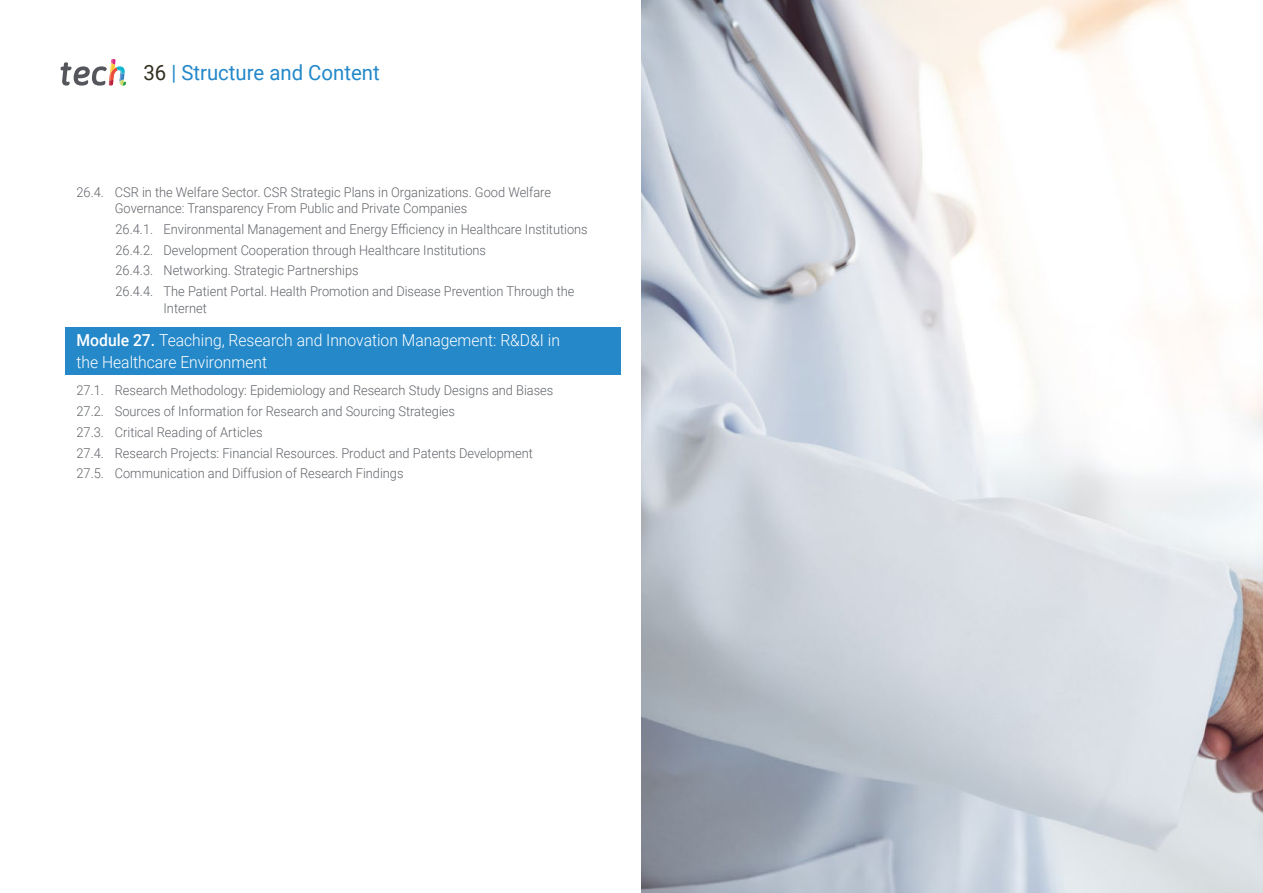
<style>
.page{position:relative;width:1263px;height:893px;background:#fff}
.page>*{position:absolute;margin:0;border:0;box-sizing:border-box;transform-origin:0 0}
.t1{font:21px "Roboto";color:#2488c9}
.t2{font:300 16.5px/22.5px "Roboto";color:#fff;scale:.95 1}
.t3{font:300 13.5px/20.7px "Roboto";color:#61646a;scale:.95 1}
.s1{color:#312e20}
.s2{font-weight:500}
</style>
<div class="page">
<svg style="left:61px;top:59px;width:65px;height:27px"></svg>
<div style="left:65px;top:327px;width:556px;height:48px;background:#2488c9"></div>
<img style="left:641px;top:0;width:622px;height:893px">
<h1 class="t1" style="left:144px;top:57px;width:238px"><span class="s1">36</span> | Structure and Content</h1>
<p class="t3" style="left:115px;top:183px;width:461px;line-height:16.5px;text-indent:-38px">26.4. CSR in the Welfare Sector. CSR Strategic Plans in Organizations. Good Welfare<br>Governance: Transparency From Public and Private Companies</p>
<p class="t3" style="left:116px;top:218px;width:498px">26.4.1. Environmental Management and Energy Efficiency in Healthcare Institutions 26.4.2. Development Cooperation through Healthcare Institutions<br>26.4.3. Networking. Strategic Partnerships<br>26.4.4. The Patient Portal. Health Promotion and Disease Prevention Through the</p>
<p class="t3" style="left:164px;top:297px;width:47px">Internet</p>
<p class="t2" style="left:77px;top:328px;width:510px"><span class="s2">Module 27.</span> Teaching, Research and Innovation Management: R&amp;D&amp;I in the Healthcare Environment</p>
<p class="t3" style="left:77px;top:380px;width:503px">27.1. Research Methodology: Epidemiology and Research Study Designs and Biases 27.2. Sources of Information for Research and Sourcing Strategies<br>27.3. Critical Reading of Articles<br>27.4. Research Projects: Financial Resources. Product and Patents Development 27.5. Communication and Diffusion of Research Findings</p>
</div>
